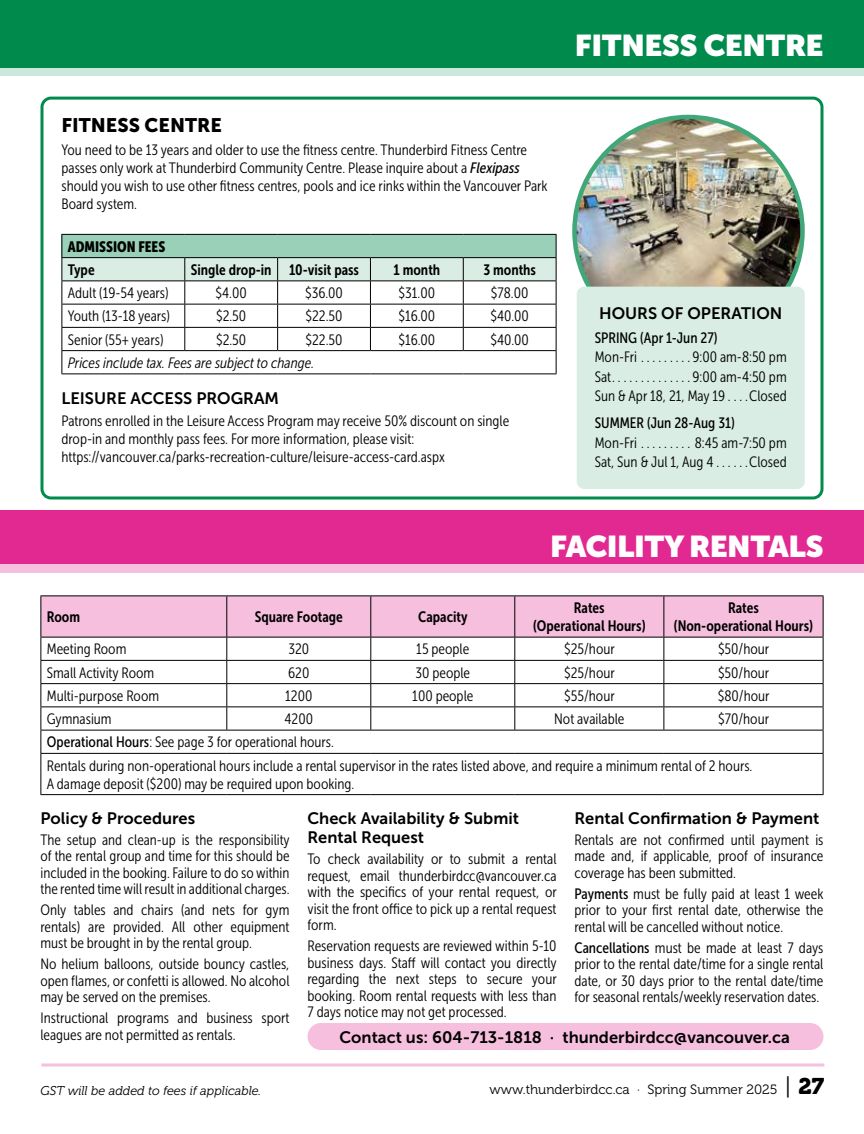
<style>
.page{position:relative;width:864px;height:1134px;background:#fff}
.page>*{position:absolute;margin:0;border:0;box-sizing:border-box;transform-origin:0 0}
.t1{font:900 30px "Museo Sans Display";color:#fff}
.t2{font:19.5px "Museo Sans 900";color:#000}
.t3{font:16.5px/19.5px "Museo Sans 700";color:#000}
.t4{font:15px/16.5px "Museo Sans Cond 300";color:#000;text-align:justify}
.t5{font:15px/18px "Museo Sans Cond 700";color:#000;text-align:center}
.t6{font:italic 15px "Museo Sans Cond 300";color:#000}
.t7{font:15px "Museo Sans Cond 500";color:#000}
.t8{font:15px "Museo Sans Cond 900";color:#000}
.t9{font:13.5px "Museo 300";color:#000}
.t10{font:italic 12.75px "Museo 300";color:#000}
.s1{font-family:"Museo Sans Cond 500";font-style:italic}
.s2{font-family:"Museo Sans Cond 500"}
.s3{font-size:22.5px}
.s4{font-family:"Museo 900";font-size:22.5px}
</style>
<div class="page">
<div style="left:0;top:564px;width:864px;height:9px;background:#f6bfde"></div>
<div style="left:0;top:68px;width:864px;height:8px;background:#cce8db"></div>
<div style="left:0;top:510px;width:864px;height:54px;background:#e12991"></div>
<div style="left:0;top:0;width:864px;height:68px;background:#008a4b"></div>
<hr style="left:41px;top:1064px;width:783px;height:2px;background:#f6bfde">
<div style="left:40px;top:97px;width:784px;height:403px;border:3px solid #008a4b;border-radius:9px"></div>
<hr style="left:62px;top:234px;width:123px;height:1px;background:#000">
<hr style="left:185px;top:234px;width:93px;height:1px;background:#000">
<hr style="left:278px;top:234px;width:92px;height:1px;background:#000">
<hr style="left:370px;top:234px;width:93px;height:1px;background:#000">
<hr style="left:463px;top:234px;width:94px;height:1px;background:#000">
<svg style="left:62px;top:235px;width:495px;height:139px"></svg>
<hr style="left:62px;top:374px;width:123px;height:1px;background:#000">
<hr style="left:185px;top:374px;width:93px;height:1px;background:#000">
<hr style="left:278px;top:374px;width:92px;height:1px;background:#000">
<hr style="left:370px;top:374px;width:93px;height:1px;background:#000">
<hr style="left:463px;top:374px;width:94px;height:1px;background:#000">
<img style="left:574px;top:117px;width:228px;height:175px">
<div style="left:577px;top:287px;width:228px;height:202px;background:#d9ede4;border-radius:8px"></div>
<svg style="left:40px;top:596px;width:784px;height:157px"></svg>
<hr style="left:40px;top:753px;width:187px;height:1px;background:#000">
<hr style="left:40px;top:754px;width:1px;height:40px;background:#000">
<hr style="left:227px;top:753px;width:144px;height:1px;background:#000">
<hr style="left:371px;top:753px;width:144px;height:1px;background:#000">
<hr style="left:515px;top:753px;width:149px;height:1px;background:#000">
<hr style="left:664px;top:753px;width:160px;height:1px;background:#000">
<hr style="left:823px;top:754px;width:1px;height:40px;background:#000">
<hr style="left:40px;top:794px;width:187px;height:1px;background:#000">
<hr style="left:227px;top:794px;width:144px;height:1px;background:#000">
<hr style="left:371px;top:794px;width:144px;height:1px;background:#000">
<hr style="left:515px;top:794px;width:149px;height:1px;background:#000">
<hr style="left:664px;top:794px;width:160px;height:1px;background:#000">
<div style="left:308px;top:1023px;width:516px;height:27px;background:#f6bfde;border-radius:14px"></div>
<h2 class="t2" style="left:62px;top:114px;width:162px">FITNESS CENTRE</h2>
<p class="t4" style="left:62px;top:141px;width:488px;line-height:18px;text-align:left">You need to be 13 years and older to use the fitness centre. Thunderbird Fitness Centre passes only work at Thunderbird Community Centre. Please inquire about a <span class="s1">Flexipass </span>should you wish to use other fitness centres, pools and ice rinks within the Vancouver Park Board system.</p>
<p class="t8" style="left:68px;top:238px;width:99px">ADMISSION FEES</p>
<p class="t5" style="left:68px;top:261px;width:28px">Type</p>
<p class="t5" style="left:191px;top:261px;width:170px">Single drop-in 10-visit pass</p>
<p class="t5" style="left:393px;top:261px;width:48px">1 month</p>
<p class="t5" style="left:483px;top:261px;width:54px">3 months</p>
<p class="t4" style="left:68px;top:285px;width:102px">Adult (19-54 years)</p>
<p class="t4" style="left:216px;top:285px;width:33px">$4.00</p>
<p class="t4" style="left:305px;top:285px;width:39px">$36.00</p>
<p class="t4" style="left:399px;top:285px;width:38px">$31.00</p>
<p class="t4" style="left:491px;top:285px;width:39px">$78.00</p>
<p class="t4" style="left:68px;top:308px;width:104px">Youth (13-18 years)</p>
<p class="t4" style="left:216px;top:308px;width:32px">$2.50</p>
<p class="t4" style="left:306px;top:308px;width:38px">$22.50</p>
<p class="t4" style="left:398px;top:308px;width:38px">$16.00</p>
<p class="t4" style="left:490px;top:308px;width:40px">$40.00</p>
<p class="t4" style="left:68px;top:331px;width:97px">Senior (55+ years)</p>
<p class="t4" style="left:216px;top:331px;width:32px">$2.50</p>
<p class="t4" style="left:306px;top:331px;width:38px">$22.50</p>
<p class="t4" style="left:398px;top:331px;width:38px">$16.00</p>
<p class="t4" style="left:490px;top:331px;width:40px">$40.00</p>
<p class="t6" style="left:68px;top:355px;width:248px">Prices include tax. Fees are subject to change.</p>
<p class="t3" style="left:62px;top:388px;width:219px">LEISURE ACCESS PROGRAM</p>
<p class="t4" style="left:62px;top:412px;width:449px;line-height:18px;text-align:left">Patrons enrolled in the Leisure Access Program may receive 50% discount on single drop-in and monthly pass fees. For more information, please visit: https://vancouver.ca/parks-recreation-culture/leisure-access-card.aspx</p>
<h1 class="t1" style="left:575px;top:28px;width:250px">FITNESS CENTRE</h1>
<p class="t3" style="left:599px;top:303px;width:185px">HOURS OF OPERATION</p>
<p class="t7" style="left:595px;top:329px;width:124px">SPRING (Apr 1-Jun 27)</p>
<p class="t4" style="left:595px;top:349px;width:48px">Mon-Fri.........</p>
<p class="t4" style="left:693px;top:349px;width:96px">9:00 am-8:50 pm</p>
<p class="t4" style="left:595px;top:368px;width:21px">Sat..............</p>
<p class="t4" style="left:595px;top:367px;width:193px;line-height:19.5px;text-indent:98px">9:00 am-4:50 pm<br>Sun &amp; Apr 18, 21, May 19....</p>
<p class="t4" style="left:749px;top:388px;width:39px">Closed</p>
<p class="t7" style="left:595px;top:415px;width:141px">SUMMER (Jun 28-Aug 31)</p>
<p class="t4" style="left:595px;top:434px;width:48px">Mon-Fri..........</p>
<p class="t4" style="left:595px;top:433px;width:193px;line-height:19.5px;text-indent:100px">8:45 am-7:50 pm<br>Sat, Sun &amp; Jul 1, Aug 4......</p>
<p class="t4" style="left:749px;top:454px;width:39px">Closed</p>
<h1 class="t1" style="left:550px;top:529px;width:275px">FACILITY RENTALS</h1>
<p class="t5" style="left:47px;top:608px;width:35px">Room</p>
<p class="t5" style="left:255px;top:608px;width:90px">Square Footage</p>
<p class="t5" style="left:418px;top:608px;width:51px">Capacity</p>
<p class="t5" style="left:533px;top:599px;width:114px">Rates<br>(Operational Hours)</p>
<p class="t5" style="left:674px;top:599px;width:141px">Rates<br>(Non-operational Hours)</p>
<p class="t4" style="left:47px;top:641px;width:81px">Meeting Room</p>
<p class="t4" style="left:288px;top:641px;width:22px">320</p>
<p class="t4" style="left:416px;top:641px;width:54px">15 people</p>
<p class="t4" style="left:564px;top:641px;width:52px">$25/hour</p>
<p class="t4" style="left:718px;top:641px;width:53px">$50/hour</p>
<p class="t4" style="left:47px;top:664px;width:109px">Small Activity Room</p>
<p class="t4" style="left:288px;top:664px;width:23px">620</p>
<p class="t4" style="left:416px;top:664px;width:56px">30 people</p>
<p class="t4" style="left:564px;top:664px;width:52px">$25/hour</p>
<p class="t4" style="left:718px;top:664px;width:53px">$50/hour</p>
<p class="t4" style="left:47px;top:688px;width:114px">Multi-purpose Room</p>
<p class="t4" style="left:285px;top:688px;width:29px">1200</p>
<p class="t4" style="left:412px;top:688px;width:63px">100 people</p>
<p class="t4" style="left:564px;top:688px;width:52px">$55/hour</p>
<p class="t4" style="left:718px;top:688px;width:53px">$80/hour</p>
<p class="t4" style="left:47px;top:711px;width:66px">Gymnasium</p>
<p class="t4" style="left:285px;top:711px;width:30px">4200</p>
<p class="t4" style="left:554px;top:711px;width:72px">Not available</p>
<p class="t4" style="left:718px;top:711px;width:52px">$70/hour</p>
<p class="t4" style="left:47px;top:731px;width:707px;line-height:23.2px"><span class="s2">Operational Hours</span>: See page 3 for operational hours.<br>Rentals during non-operational hours include a rental supervisor in the rates listed above, and require a minimum rental of 2 hours.</p>
<p class="t4" style="left:47px;top:775px;width:309px">A damage deposit ($200) may be required upon booking.</p>
<p class="t3" style="left:40px;top:808px;width:156px">Policy &amp; Procedures</p>
<p class="t4" style="left:40px;top:832px;width:251px">The setup and clean-up is the responsibility of the rental group and time for this should be included in the booking. Failure to do so within the rented time will result in additional charges.</p>
<p class="t4" style="left:40px;top:902px;width:250px">Only tables and chairs (and nets for gym rentals) are provided. All other equipment must be brought in by the rental group.</p>
<p class="t4" style="left:40px;top:956px;width:251px">No helium balloons, outside bouncy castles, open flames, or confetti is allowed. No alcohol may be served on the premises.</p>
<p class="t4" style="left:40px;top:1010px;width:251px">Instructional programs and business sport leagues are not permitted as rentals.</p>
<p class="t3" style="left:308px;top:808px;width:213px">Check Availability &amp; Submit<br>Rental Request</p>
<p class="t4" style="left:308px;top:851px;width:251px">To check availability or to submit a rental request, email thunderbirdcc@vancouver.ca with the specifics of your rental request, or visit the front office to pick up a rental request form.</p>
<p class="t4" style="left:308px;top:938px;width:251px">Reservation requests are reviewed within 5-10 business days. Staff will contact you directly regarding the next steps to secure your booking. Room rental requests with less than 7 days notice may not get processed.</p>
<p class="t3" style="left:574px;top:808px;width:246px">Rental Confirmation &amp; Payment</p>
<p class="t4" style="left:574px;top:832px;width:251px">Rentals are not confirmed until payment is made and, if applicable, proof of insurance coverage has been submitted.</p>
<p class="t4" style="left:574px;top:886px;width:250px"><span class="s2">Payments</span> must be fully paid at least 1 week prior to your first rental date, otherwise the rental will be cancelled without notice.</p>
<p class="t4" style="left:574px;top:940px;width:250px"><span class="s2">Cancellations</span> must be made at least 7 days prior to the rental date/time for a single rental date, or 30 days prior to the rental date/time for seasonal rentals/weekly reservation dates.</p>
<p class="t3" style="left:340px;top:1027px;width:452px">Contact us: 604-713-1818 · thunderbirdcc@vancouver.ca</p>
<p class="t10" style="left:40px;top:1084px;width:222px">GST will be added to fees if applicable.</p>
<p class="t9" style="left:490px;top:1082px;width:336px">www.thunderbirdcc.ca · Spring Summer 2025 <span class="s3">|</span> <span class="s4">27</span></p>
</div>
